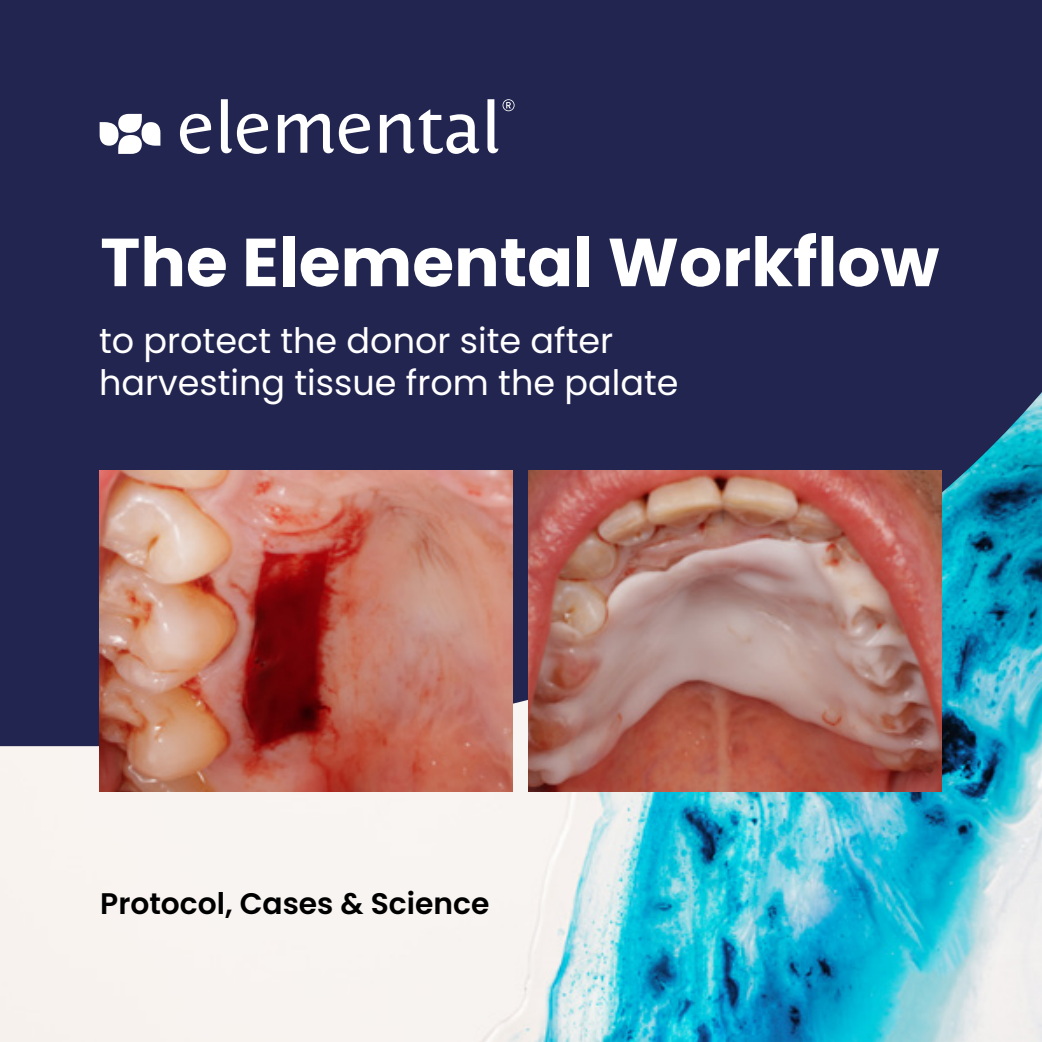
<style>
.page{position:relative;width:1042px;height:1042px;background:#fff}
.page>*{position:absolute;margin:0;border:0;box-sizing:border-box;transform-origin:0 0}
.t1{font:700 67.73px "Poppins";color:#fff}
.t2{font:35px/42px "Poppins";color:#fff}
.t3{font:600 29.75px "Poppins";color:#000}
</style>
<div class="page">
<img style="left:0;top:746px;width:1042px;height:296px">
<div style="left:0;top:0;width:1042px;height:746px;background:#222550"></div>
<img style="left:528px;top:470px;width:413px;height:321px">
<img style="left:99px;top:470px;width:413px;height:321px">
<svg style="left:180px;top:114px;width:31px;height:40px"></svg>
<svg style="left:221px;top:99px;width:47px;height:55px"></svg>
<svg style="left:278px;top:114px;width:92px;height:40px"></svg>
<svg style="left:380px;top:109px;width:99px;height:45px"></svg>
<svg style="left:100px;top:114px;width:60px;height:40px"></svg>
<svg style="left:487px;top:99px;width:27px;height:54px"></svg>
<h1 class="t1" style="left:100px;top:223px;width:840px">The Elemental Workflow</h1>
<p class="t2" style="left:99px;top:320px;width:581px">to protect the donor site after harvesting tissue from the palate</p>
<p class="t3" style="left:100px;top:887px;width:391px">Protocol, Cases &amp; Science</p>
</div>
